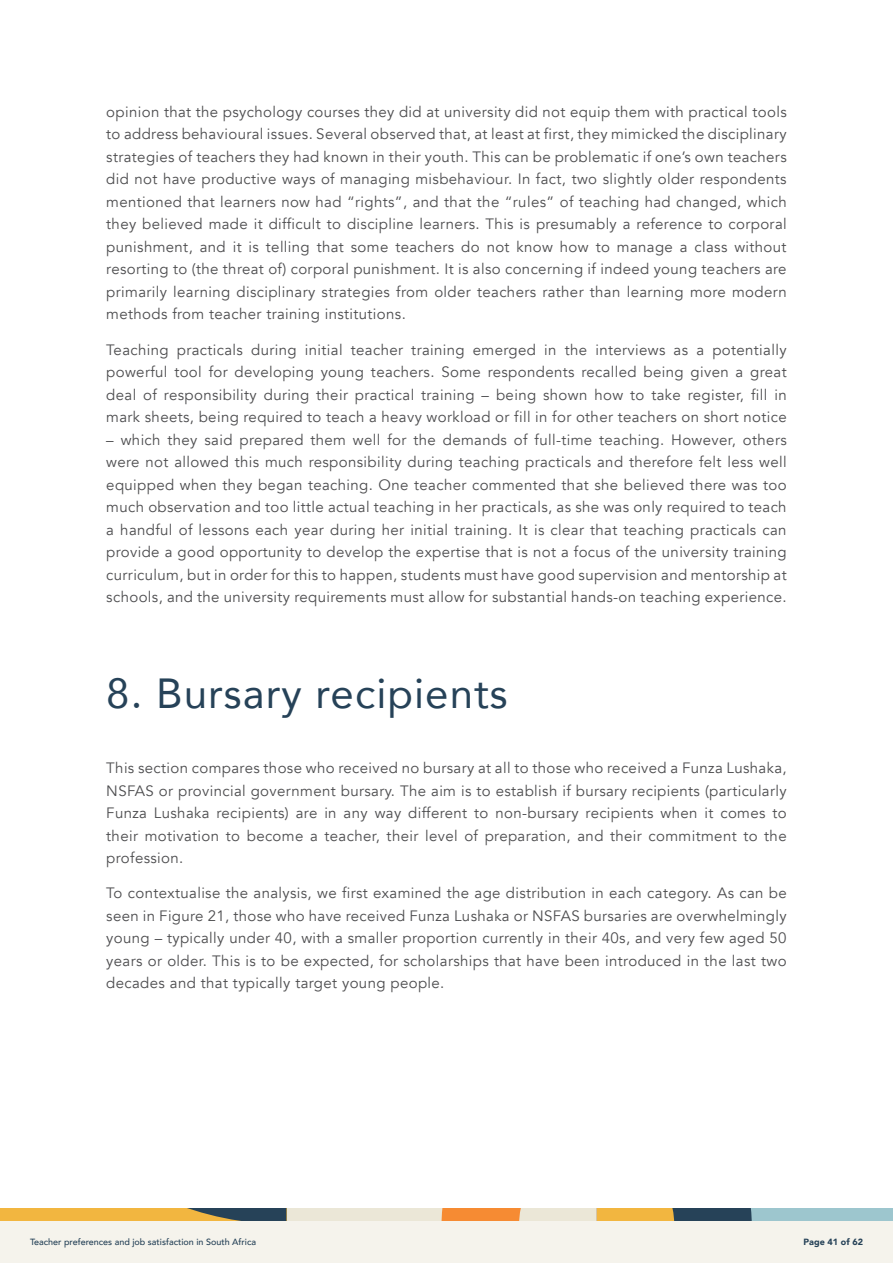
<style>
.page{position:relative;width:893px;height:1263px;background:#fff}
.page>*{position:absolute;margin:0;border:0;box-sizing:border-box;transform-origin:0 0}
.t1{font:42px "Avenir";letter-spacing:.025em;color:#264258}
.t2{font:15px/22.5px "Avenir";letter-spacing:.025em;color:#4d4d4f;text-align:justify}
.t3{font:500 9px "Avenir";color:#264258}
.t4{font:900 9px "Avenir";color:#264258}
</style>
<div class="page">
<div style="left:0;top:1208px;width:893px;height:55px;background:#f5f3ec"></div>
<div style="left:0;top:1208px;width:893px;height:12px;background:#ebe7d7"></div>
<svg style="left:0;top:1208px;width:286px;height:12px"></svg>
<svg style="left:442px;top:1208px;width:451px;height:12px"></svg>
<p class="t2" style="left:106px;top:101px;width:682px">opinion that the psychology courses they did at university did not equip them with practical tools to address behavioural issues. Several observed that, at least at first, they mimicked the disciplinary strategies of teachers they had known in their youth. This can be problematic if one’s own teachers did not have productive ways of managing misbehaviour. In fact, two slightly older respondents mentioned that learners now had “rights”, and that the “rules” of teaching had changed, which they believed made it difficult to discipline learners. This is presumably a reference to corporal punishment, and it is telling that some teachers do not know how to manage a class without resorting to (the threat of) corporal punishment. It is also concerning if indeed young teachers are primarily learning disciplinary strategies from older teachers rather than learning more modern methods from teacher training institutions.</p>
<p class="t2" style="left:106px;top:339px;width:682px">Teaching practicals during initial teacher training emerged in the interviews as a potentially powerful tool for developing young teachers. Some respondents recalled being given a great deal of responsibility during their practical training – being shown how to take register, fill in mark sheets, being required to teach a heavy workload or fill in for other teachers on short notice</p>
<p class="t2" style="left:106px;top:429px;width:682px">– which they said prepared them well for the demands of full-time teaching. However, others were not allowed this much responsibility during teaching practicals and therefore felt less well equipped when they began teaching. One teacher commented that she believed there was too much observation and too little actual teaching in her practicals, as she was only required to teach a handful of lessons each year during her initial training. It is clear that teaching practicals can provide a good opportunity to develop the expertise that is not a focus of the university training curriculum, but in order for this to happen, students must have good supervision and mentorship at schools, and the university requirements must allow for substantial hands-on teaching experience.</p>
<h1 class="t1" style="left:106px;top:660px;width:403px">8. Bursary recipients</h1>
<p class="t2" style="left:106px;top:757px;width:682px">This section compares those who received no bursary at all to those who received a Funza Lushaka, NSFAS or provincial government bursary. The aim is to establish if bursary recipients (particularly Funza Lushaka recipients) are in any way different to non-bursary recipients when it comes to their motivation to become a teacher, their level of preparation, and their commitment to the profession.</p>
<p class="t2" style="left:106px;top:882px;width:682px">To contextualise the analysis, we first examined the age distribution in each category. As can be seen in Figure 21, those who have received Funza Lushaka or NSFAS bursaries are overwhelmingly young – typically under 40, with a smaller proportion currently in their 40s, and very few aged 50 years or older. This is to be expected, for scholarships that have been introduced in the last two decades and that typically target young people.</p>
<p class="t3" style="left:30px;top:1234px;width:228px">Teacher preferences and job satisfaction in South Africa</p>
<p class="t4" style="left:803px;top:1234px;width:61px">Page 41 of 62</p>
</div>
